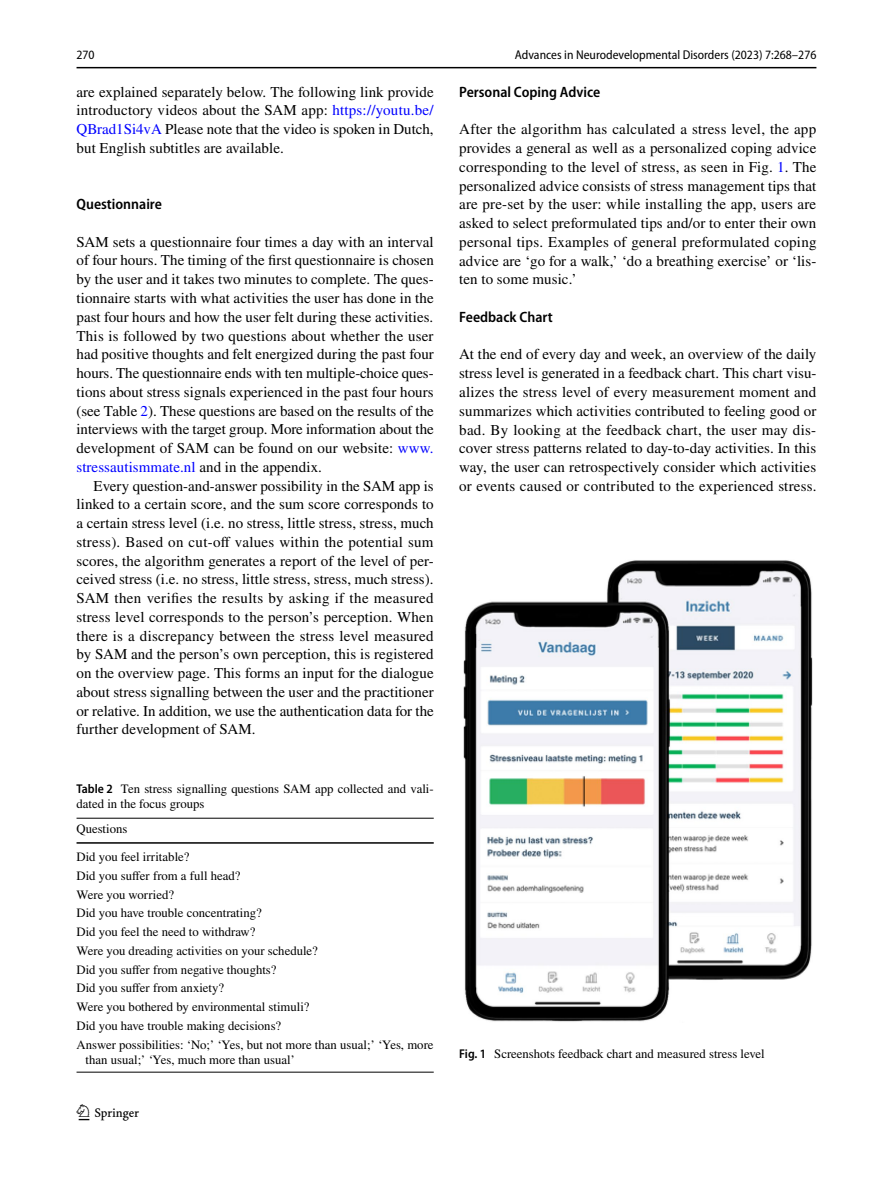
<style>
.page{position:relative;width:893px;height:1187px;background:#fff}
.page>*{position:absolute;margin:0;border:0;box-sizing:border-box;transform-origin:0 0}
.t1{font:22.5px "Springnew Regular 3";color:#000}
.t2{font:15px/18.8px "STIX";letter-spacing:.005em;color:#000;text-align:justify}
.t3{font:600 semi-condensed 15px "Myriad Pro";color:#000}
.t4{font:12.75px/18.8px "STIX";color:#000}
.t5{font:semi-condensed 12.75px "Myriad Pro";color:#000}
.s1{color:#00f}
.s2{font-family:"Myriad Pro";font-weight:600;font-stretch:semi-condensed}
</style>
<div class="page">
<hr style="left:77px;top:67px;width:739px;height:1px;background:#000">
<hr style="left:77px;top:817px;width:357px;height:1px;background:#000">
<hr style="left:77px;top:842px;width:357px;height:1px;background:#000">
<hr style="left:77px;top:1071px;width:357px;height:1px;background:#000">
<img style="left:463px;top:560px;width:349px;height:462px">
<p class="t5" style="left:77px;top:48px;width:20px">270</p>
<p class="t5" style="left:515px;top:48px;width:303px">Advances in Neurodevelopmental Disorders (2023) 7:268–276</p>
<p class="t2" style="left:77px;top:83px;width:359px">are explained separately below. The following link provide introductory videos about the SAM app: <span class="s1">https://youtu.be/ QBrad1Si4vA</span> Please note that the video is spoken in Dutch, but English subtitles are available.</p>
<p class="t3" style="left:77px;top:196px;width:87px">Questionnaire</p>
<p class="t2" style="left:77px;top:233px;width:359px">SAM sets a questionnaire four times a day with an interval of four hours. The timing of the first questionnaire is chosen by the user and it takes two minutes to complete. The ques&shy;tionnaire starts with what activities the user has done in the past four hours and how the user felt during these activities.<br>This is followed by two questions about whether the user had positive thoughts and felt energized during the past four hours. The questionnaire ends with ten multiple-choice ques&shy;tions about stress signals experienced in the past four hours (see Table <span class="s1">2</span>). These questions are based on the results of the interviews with the target group. More information about the development of SAM can be found on our website: <span class="s1">www. stressautismmate.nl</span> and in the appendix.</p>
<p class="t2" style="left:77px;top:477px;width:359px;text-indent:17px">Every question-and-answer possibility in the SAM app is linked to a certain score, and the sum score corresponds to a certain stress level (i.e. no stress, little stress, stress, much stress). Based on cut-off values within the potential sum scores, the algorithm generates a report of the level of per&shy;ceived stress (i.e. no stress, little stress, stress, much stress).<br>SAM then verifies the results by asking if the measured stress level corresponds to the person’s perception. When there is a discrepancy between the stress level measured by SAM and the person’s own perception, this is registered on the overview page. This forms an input for the dialogue about stress signalling between the user and the practitioner or relative. In addition, we use the authentication data for the further development of SAM.</p>
<p class="t3" style="left:459px;top:83px;width:143px">Personal Coping Advice</p>
<p class="t2" style="left:459px;top:121px;width:359px">After the algorithm has calculated a stress level, the app provides a general as well as a personalized coping advice corresponding to the level of stress, as seen in Fig. <span class="s1">1</span>. The personalized advice consists of stress management tips that are pre-set by the user: while installing the app, users are asked to select preformulated tips and/or to enter their own personal tips. Examples of general preformulated coping advice are ‘go for a walk,’ ‘do a breathing exercise’ or ‘lis&shy;ten to some music.’</p>
<p class="t3" style="left:459px;top:308px;width:95px">Feedback Chart</p>
<p class="t2" style="left:459px;top:346px;width:359px">At the end of every day and week, an overview of the daily stress level is generated in a feedback chart. This chart visu&shy;alizes the stress level of every measurement moment and summarizes which activities contributed to feeling good or bad. By looking at the feedback chart, the user may dis&shy;cover stress patterns related to day-to-day activities. In this way, the user can retrospectively consider which activities or events caused or contributed to the experienced stress.</p>
<p class="t4" style="left:77px;top:781px;width:359px;line-height:15px"><span class="s2">Table 2</span> Ten stress signalling questions SAM app collected and vali&shy;dated in the focus groups</p>
<p class="t4" style="left:77px;top:820px;width:52px">Questions</p>
<p class="t4" style="left:77px;top:848px;width:358px">Did you feel irritable?<br>Did you suffer from a full head?<br>Were you worried?<br>Did you have trouble concentrating?<br>Did you feel the need to withdraw?<br>Were you dreading activities on your schedule?<br>Did you suffer from negative thoughts?<br>Did you suffer from anxiety?<br>Were you bothered by environmental stimuli?<br>Did you have trouble making decisions?<br>Answer possibilities: ‘No;’ ‘Yes, but not more than usual;’ ‘Yes, more</p>
<p class="t4" style="left:86px;top:1050px;width:211px">than usual;’ ‘Yes, much more than usual’</p>
<p class="t4" style="left:459px;top:1045px;width:307px"><span class="s2">Fig. 1</span> Screenshots feedback chart and measured stress level</p>
<h1 class="t1" style="left:79px;top:1104px;width:62px">1 3</h1>
</div>
